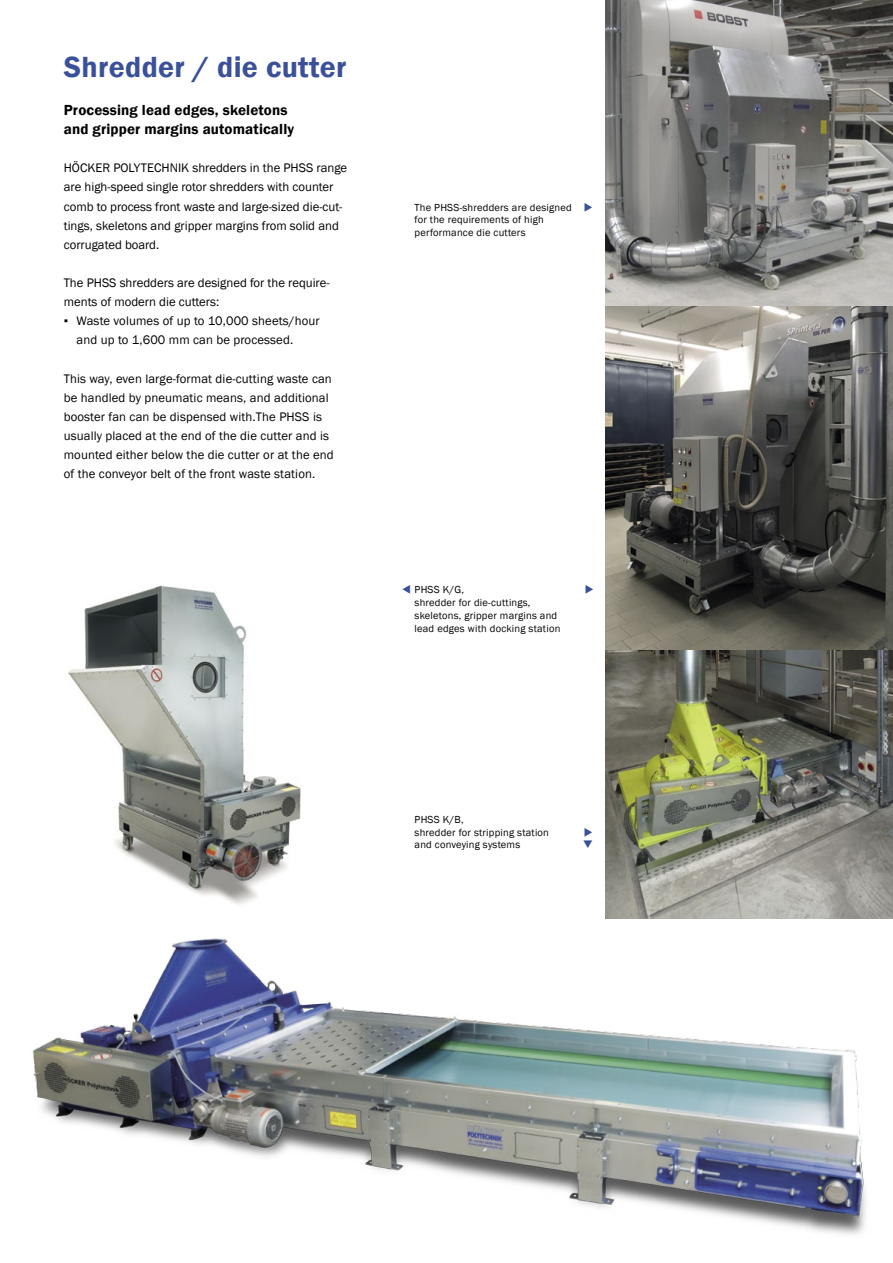
<style>
.page{position:relative;width:893px;height:1263px;background:#fff}
.page>*{position:absolute;margin:0;border:0;box-sizing:border-box;transform-origin:0 0}
.t1{font:600 30px "Franklin Gothic";letter-spacing:.01em;color:#3a519a}
.t2{font:600 15px/19.2px "Franklin Gothic";letter-spacing:.01em;color:#000}
.t3{font:12.75px/19.2px "Franklin Gothic";color:#000}
.t4{font:10.5px/12.8px "Franklin Gothic";letter-spacing:.02em;color:#000}
.s1{color:#3a519a}
</style>
<div class="page">
<img style="left:606px;top:0;width:287px;height:918px">
<img style="left:32px;top:918px;width:861px;height:317px">
<img style="left:68px;top:585px;width:233px;height:319px">
<h1 class="t1" style="left:64px;top:48px;width:284px">Shredder / die cutter</h1>
<p class="t2" style="left:64px;top:100px;width:232px">Processing lead edges, skeletons and gripper margins automatically</p>
<p class="t3" style="left:64px;top:159px;width:285px">HÖCKER POLYTECHNIK shredders in the PHSS range are high-speed single rotor shredders with counter comb to process front waste and large-sized die-cut&shy;tings, skeletons and gripper margins from solid and corrugated board.</p>
<p class="t3" style="left:64px;top:273px;width:267px">The PHSS shredders are designed for the require&shy;ments of modern die cutters:</p>
<p class="t3" style="left:77px;top:312px;width:245px;text-indent:-13px">▪ Waste volumes of up to 10,000 sheets/hour and up to 1,600 mm can be processed.</p>
<p class="t3" style="left:64px;top:369px;width:271px">This way, even large-format die-cutting waste can be handled by pneumatic means, and additional booster fan can be dispensed with.The PHSS is usually placed at the end of the die cutter and is mounted either below the die cutter or at the end of the conveyor belt of the front waste station.</p>
<p class="t4" style="left:415px;top:201px;width:180px">The PHSS-shredders are designed <span class="s1">◆ </span>for the requirements of high performance die cutters</p>
<p class="t4" style="left:402px;top:584px;width:64px"><span class="s1">▼</span> PHSS K/G,</p>
<p class="t4" style="left:415px;top:596px;width:147px">shredder for die-cuttings, skeletons, gripper margins and lead edges with docking station</p>
<p class="t4" style="left:415px;top:813px;width:136px">PHSS K/B,<br>shredder for stripping station</p>
<p class="t4" style="left:415px;top:839px;width:107px">and conveying systems</p>
</div>
